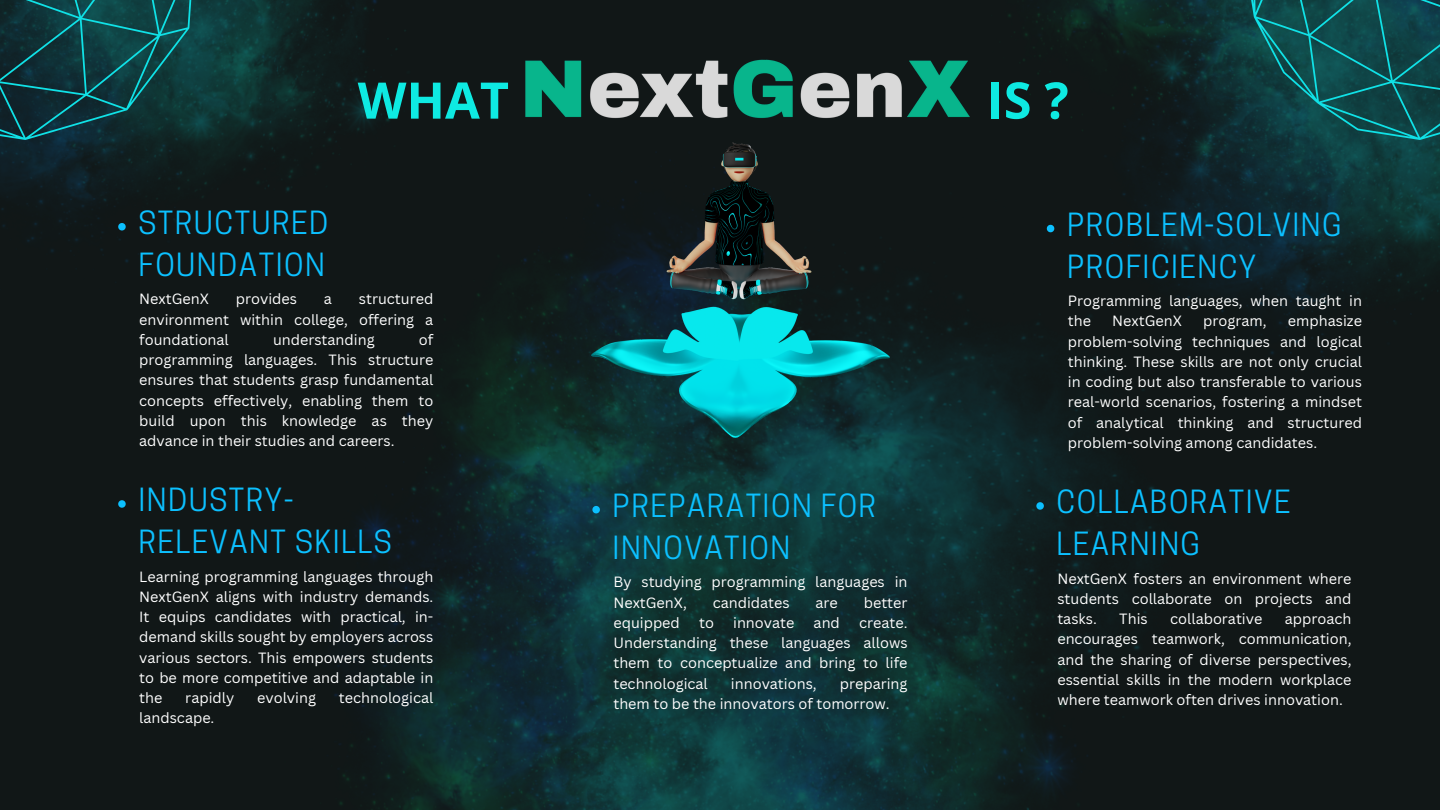
<style>
.page{position:relative;width:1440px;height:810px;background:#111717}
.page>*{position:absolute;margin:0;border:0;box-sizing:border-box;transform-origin:0 0}
.t1{font:700 50.4px "Open Sans";color:#0eeae2}
.t2{font:30px/42px "Cooper Hewitt";letter-spacing:.05em;color:#0cc0ff}
.t3{font:14.5px/20.2px "Canva Sans";color:#fff;text-align:justify}
</style>
<div class="page">
<img style="left:328px;top:194px;width:863px;height:616px">
<img style="left:0;top:0;width:558px;height:321px">
<img style="left:941px;top:0;width:499px;height:422px">
<img style="left:591px;top:175px;width:298px;height:263px">
<svg style="left:0;top:0;width:194px;height:140px;background:#0f4146"></svg>
<svg style="left:1248px;top:0;width:192px;height:140px;background:#0f5052"></svg>
<img style="left:485px;top:12px;width:523px;height:163px">
<svg style="left:118px;top:223px;width:8px;height:8px"></svg>
<svg style="left:118px;top:500px;width:8px;height:8px"></svg>
<svg style="left:1047px;top:225px;width:7px;height:7px"></svg>
<svg style="left:1036px;top:502px;width:8px;height:8px"></svg>
<svg style="left:592px;top:506px;width:8px;height:7px"></svg>
<p class="t1" style="left:358px;top:65px;width:153px">WHAT</p>
<p class="t2" style="left:138px;top:206px;width:191px">STRUCTURED<br>FOUNDATION</p>
<p class="t3" style="left:139px;top:289px;width:296px;text-indent:220px">structured environment within college, offering a foundational</p>
<p class="t3" style="left:139px;top:289px;width:71px">NextGenX</p>
<p class="t3" style="left:236px;top:289px;width:63px">provides</p>
<p class="t3" style="left:324px;top:289px;width:10px">a</p>
<p class="t3" style="left:139px;top:329px;width:296px;text-indent:280px">of programming languages. This structure ensures that students grasp fundamental concepts effectively, enabling them to build upon this knowledge as they advance in their studies and careers.</p>
<p class="t3" style="left:273px;top:329px;width:103px">understanding</p>
<p class="t2" style="left:138px;top:483px;width:255px">INDUSTRY-<br>RELEVANT SKILLS</p>
<p class="t3" style="left:139px;top:566px;width:296px">Learning programming languages through NextGenX aligns with industry demands.<br>It equips candidates with practical, in&shy;demand skills sought by employers across various sectors. This empowers students to be more competitive and adaptable in the</p>
<p class="t3" style="left:185px;top:687px;width:50px">rapidly</p>
<p class="t3" style="left:257px;top:687px;width:60px">evolving</p>
<p class="t3" style="left:339px;top:687px;width:96px">technological</p>
<p class="t3" style="left:139px;top:708px;width:77px">landscape.</p>
<p class="t2" style="left:613px;top:489px;width:265px">PREPARATION FOR<br>INNOVATION</p>
<p class="t3" style="left:613px;top:572px;width:296px">By studying programming languages in<br>NextGenX,</p>
<p class="t3" style="left:713px;top:592px;width:79px">candidates</p>
<p class="t3" style="left:816px;top:592px;width:24px">are</p>
<p class="t3" style="left:864px;top:592px;width:45px">better</p>
<p class="t3" style="left:613px;top:612px;width:68px">equipped</p>
<p class="t3" style="left:699px;top:612px;width:16px">to</p>
<p class="t3" style="left:733px;top:612px;width:63px">innovate</p>
<p class="t3" style="left:814px;top:612px;width:28px">and</p>
<p class="t3" style="left:613px;top:612px;width:296px;text-indent:246px">create.<br>Understanding these languages allows them to conceptualize and bring to life technological</p>
<p class="t3" style="left:613px;top:673px;width:296px;text-indent:226px">preparing them to be the innovators of tomorrow.</p>
<p class="t3" style="left:731px;top:673px;width:87px">innovations,</p>
<p class="t1" style="left:987px;top:65px;width:83px">IS ?</p>
<p class="t2" style="left:1067px;top:208px;width:276px">PROBLEM-SOLVING<br>PROFICIENCY</p>
<p class="t3" style="left:1068px;top:291px;width:296px">Programming languages, when taught in the</p>
<p class="t3" style="left:1068px;top:311px;width:296px;text-indent:220px">emphasize problem-solving techniques and logical thinking. These skills are not only crucial in coding but also transferable to various real-world scenarios, fostering a mindset of analytical thinking and structured problem-solving among candidates.</p>
<p class="t2" style="left:1057px;top:485px;width:235px">COLLABORATIVE<br>LEARNING</p>
<p class="t3" style="left:1057px;top:568px;width:296px">NextGenX fosters an environment where students collaborate on projects and tasks.</p>
<p class="t3" style="left:1112px;top:311px;width:71px">NextGenX</p>
<p class="t3" style="left:1203px;top:311px;width:65px">program,</p>
<p class="t3" style="left:1057px;top:608px;width:296px;text-indent:227px">approach encourages teamwork, communication, and the sharing of diverse perspectives, essential skills in the modern workplace where teamwork often drives innovation.</p>
<p class="t3" style="left:1119px;top:608px;width:30px">This</p>
<p class="t3" style="left:1170px;top:608px;width:94px">collaborative</p>
</div>
